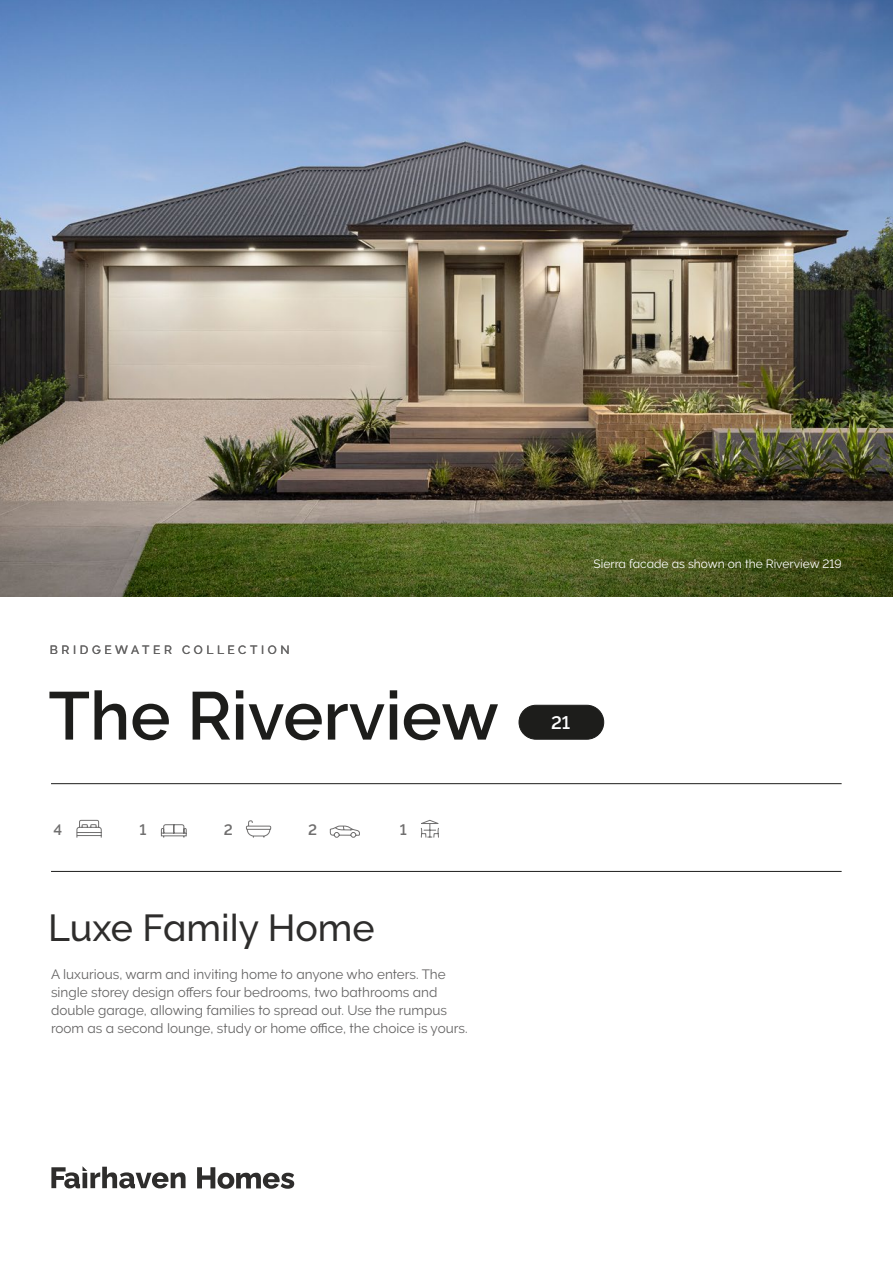
<style>
.page{position:relative;width:893px;height:1263px;background:#fff}
.page>*{position:absolute;margin:0;border:0;box-sizing:border-box;transform-origin:0 0}
.t1{font:600 67.5px "Raleway";color:#1d1d1b}
.t2{font:500 37.5px "Raleway";color:#2e2d2c}
.t3{font:600 18px "Raleway";color:#fff}
.t4{font:600 15px "Raleway";color:#706f6f}
.t5{font:13.5px/18px "Raleway";color:#646363}
.t6{font:12px "Raleway";color:#fff}
.t7{font:500 12px "Raleway";letter-spacing:.3em;color:#646363}
</style>
<div class="page">
<hr style="left:51px;top:871px;width:791px;height:1px;background:#1d1d1b">
<hr style="left:51px;top:783px;width:791px;height:1px;background:#1d1d1b">
<svg style="left:51px;top:1166px;width:243px;height:23px"></svg>
<div style="left:519px;top:705px;width:85px;height:34px;background:#1d1d1b;border-radius:17px"></div>
<div style="left:519px;top:705px;width:85px;height:35px;border:1px solid #1d1d1b;border-radius:17px"></div>
<svg style="left:246px;top:820px;width:26px;height:18px"></svg>
<svg style="left:161px;top:824px;width:26px;height:14px"></svg>
<svg style="left:76px;top:819px;width:26px;height:19px"></svg>
<svg style="left:329px;top:825px;width:31px;height:13px"></svg>
<svg style="left:420px;top:819px;width:19px;height:19px"></svg>
<img style="left:0;top:0;width:893px;height:596px">
<p class="t7" style="left:50px;top:643px;width:241px">BRIDGEWATER COLLECTION</p>
<h1 class="t1" style="left:48px;top:677px;width:452px">The Riverview</h1>
<p class="t4" style="left:53px;top:821px;width:10px">4</p>
<p class="t4" style="left:139px;top:821px;width:8px">1</p>
<p class="t4" style="left:224px;top:821px;width:10px">2</p>
<p class="t4" style="left:308px;top:821px;width:10px">2</p>
<p class="t4" style="left:400px;top:821px;width:8px">1</p>
<h2 class="t2" style="left:48px;top:906px;width:328px">Luxe Family Home</h2>
<p class="t5" style="left:51px;top:965px;width:418px">A luxurious, warm and inviting home to anyone who enters. The single storey design offers four bedrooms, two bathrooms and double garage, allowing families to spread out. Use the rumpus room as a second lounge, study or home office, the choice is yours.</p>
<p class="t6" style="left:593px;top:556px;width:250px">Sierra facade as shown on the Riverview 219</p>
<h3 class="t3" style="left:551px;top:712px;width:21px">21</h3>
</div>
